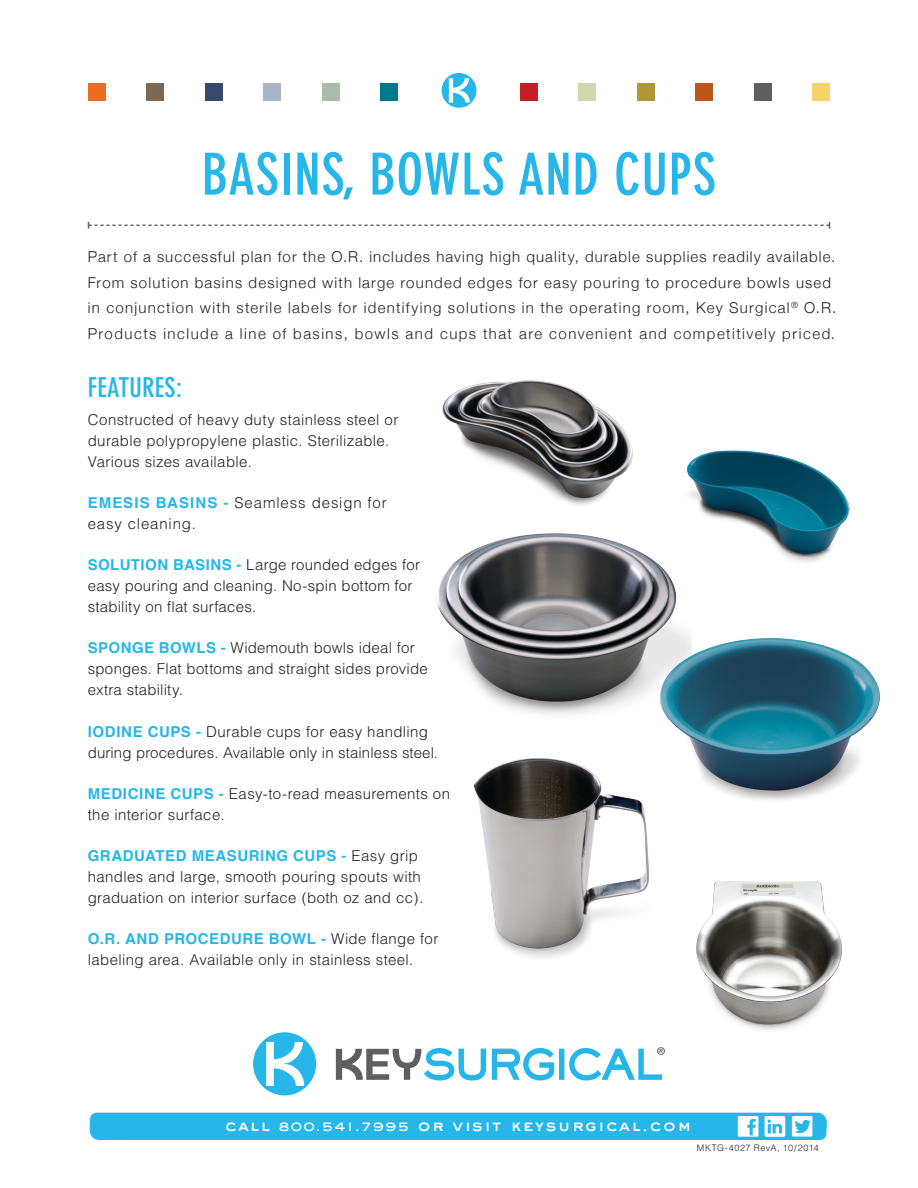
<style>
.page{position:relative;width:918px;height:1188px;background:#fff}
.page>*{position:absolute;margin:0;border:0;box-sizing:border-box;transform-origin:0 0}
.t1{font:700 condensed 57px "DIN Neuzeit Grotesk LT";letter-spacing:.015em;color:#26b6ea}
.t2{font:700 condensed 27px "DIN Neuzeit Grotesk LT";letter-spacing:.005em;color:#26b6ea}
.t3{font:16.2px "Sackers Heavy Gothic";letter-spacing:.08em;color:#fff}
.t4{font:300 15px/21px "Helvetica";letter-spacing:.025em;color:#231f20}
.t5{font:300 15px/25.5px "Helvetica Neue";letter-spacing:.08em;color:#231f20}
.t6{font:300 15px/21px "Helvetica";letter-spacing:.055em;color:#231f20}
.t7{font:300 9px "Helvetica";letter-spacing:.055em;color:#231f20}
.s1{font-weight:700;color:#26b6ea}
.s2{font-size:12.9px}
</style>
<div class="page">
<svg style="left:442px;top:73px;width:34px;height:35px"></svg>
<div style="left:88px;top:83px;width:17px;height:18px;background:#ea6d21"></div>
<div style="left:146px;top:83px;width:18px;height:18px;background:#7c6954"></div>
<div style="left:205px;top:83px;width:18px;height:18px;background:#37486d"></div>
<div style="left:263px;top:83px;width:18px;height:18px;background:#a8b4c6"></div>
<div style="left:322px;top:83px;width:18px;height:18px;background:#aba"></div>
<div style="left:381px;top:83px;width:17px;height:18px;background:#00788b"></div>
<div style="left:520px;top:83px;width:17px;height:18px;background:#c32025"></div>
<div style="left:578px;top:83px;width:18px;height:18px;background:#d3d7ac"></div>
<div style="left:637px;top:83px;width:18px;height:18px;background:#b19539"></div>
<div style="left:695px;top:83px;width:18px;height:18px;background:#bd5717"></div>
<div style="left:754px;top:83px;width:18px;height:18px;background:#5f5f62"></div>
<div style="left:813px;top:83px;width:17px;height:18px;background:#f3d269"></div>
<svg style="left:88px;top:222px;width:742px;height:7px"></svg>
<svg style="left:336px;top:1048px;width:150px;height:32px"></svg>
<svg style="left:253px;top:1032px;width:63px;height:63px"></svg>
<svg style="left:492px;top:1047px;width:173px;height:33px"></svg>
<div style="left:89px;top:1113px;width:738px;height:27px;background:#26b6ea"></div>
<img style="left:436px;top:533px;width:241px;height:181px">
<img style="left:442px;top:380px;width:191px;height:125px">
<img style="left:687px;top:450px;width:163px;height:112px">
<img style="left:643px;top:603px;width:237px;height:197px">
<img style="left:696px;top:881px;width:146px;height:149px">
<img style="left:473px;top:724px;width:222px;height:234px">
<h1 class="t1" style="left:202px;top:141px;width:516px">BASINS, BOWLS AND CUPS</h1>
<p class="t5" style="left:88px;top:244px;width:750px">Part of a successful plan for the O.R. includes having high quality, durable supplies readily available.<br>From solution basins designed with large rounded edges for easy pouring to procedure bowls used in conjunction with sterile labels for identifying solutions in the operating room, Key Surgical<sup>®</sup> O.R.<br>Products include a line of basins, bowls and cups that are convenient and competitively priced.</p>
<h2 class="t2" style="left:88px;top:372px;width:96px">FEATURES:</h2>
<p class="t4" style="left:88px;top:409px;width:312px">Constructed of heavy duty stainless steel or durable polypropylene plastic. Sterilizable.<br>Various sizes available.</p>
<p class="t6" style="left:88px;top:492px;width:301px"><span class="s1">EMESIS BASINS -</span> Seamless design for easy cleaning.</p>
<p class="t4" style="left:88px;top:554px;width:334px"><span class="s1">SOLUTION BASINS -</span> Large rounded edges for easy pouring and cleaning. No-spin bottom for stability on flat surfaces.</p>
<p class="t4" style="left:88px;top:637px;width:342px"><span class="s1">SPONGE BOWLS -</span> Widemouth bowls ideal for sponges. Flat bottoms and straight sides provide extra stability.</p>
<p class="t4" style="left:88px;top:721px;width:352px"><span class="s1">IODINE CUPS -</span> Durable cups for easy handling during procedures. Available only in stainless steel.</p>
<p class="t4" style="left:88px;top:783px;width:364px"><span class="s1">MEDICINE CUPS -</span> Easy-to-read measurements on the interior surface.</p>
<p class="t4" style="left:88px;top:845px;width:337px"><span class="s1">GRADUATED MEASURING CUPS -</span> Easy grip handles and large, smooth pouring spouts with graduation on interior surface (both oz and cc).</p>
<p class="t4" style="left:88px;top:928px;width:352px"><span class="s1">O.R. AND PROCEDURE BOWL -</span> Wide flange for labeling area. Available only in stainless steel.</p>
<p class="t3" style="left:225px;top:1114px;width:468px">call <span class="s2">800.541.7995</span> or visit keysurgical.com</p>
<p class="t7" style="left:697px;top:1142px;width:123px">MKTG-4027 RevA, 10/2014</p>
</div>
